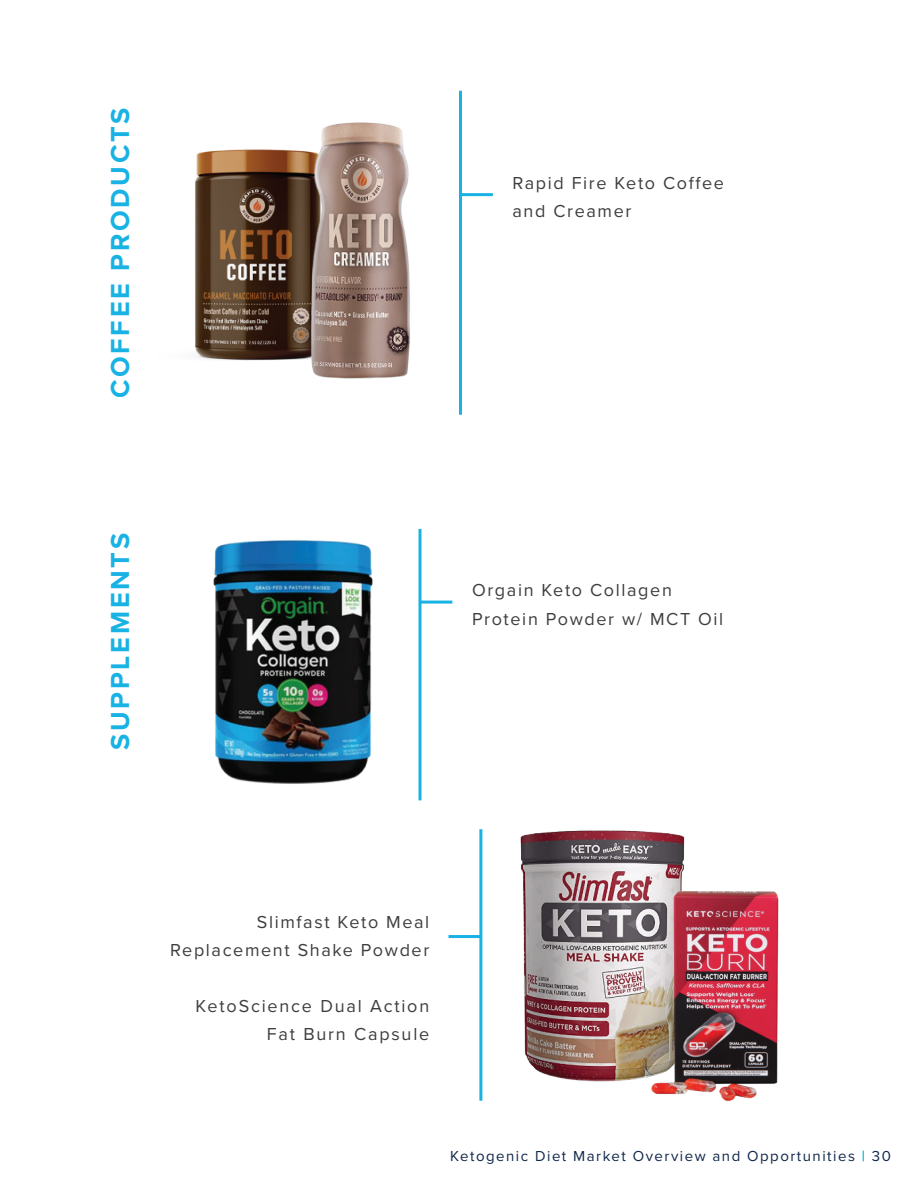
<style>
.page{position:relative;width:918px;height:1188px;background:#fff}
.page>*{position:absolute;margin:0;border:0;box-sizing:border-box;transform-origin:0 0}
.t1{font:700 27px "Proxima Nova";letter-spacing:.1em;color:#18b2e4}
.t2{font:18px/28.5px "Proxima Nova";letter-spacing:.09em;color:#3e3e3f}
.t3{font:15px "Proxima Nova";letter-spacing:.1em;color:#10274a}
.s1{font-weight:700;color:#18b2e4}
</style>
<div class="page">
<hr style="left:459px;top:91px;width:3px;height:324px;background:#18b2e4">
<hr style="left:479px;top:829px;width:3px;height:272px;background:#18b2e4">
<hr style="left:420px;top:601px;width:32px;height:3px;background:#18b2e4">
<hr style="left:449px;top:935px;width:32px;height:3px;background:#18b2e4">
<img style="left:195px;top:150px;width:21px;height:210px">
<img style="left:216px;top:122px;width:277px;height:257px">
<img style="left:213px;top:529px;width:216px;height:271px">
<img style="left:520px;top:830px;width:165px;height:252px">
<img style="left:629px;top:873px;width:150px;height:228px">
<h1 class="t1" style="left:100px;top:398px;width:292px;rotate:-90deg">COFFEE PRODUCTS</h1>
<h1 class="t1" style="left:100px;top:750px;width:218px;rotate:-90deg">SUPPLEMENTS</h1>
<p class="t2" style="left:513px;top:168px;width:213px">Rapid Fire Keto Coffee and Creamer</p>
<p class="t2" style="left:472px;top:575px;width:253px">Orgain Keto Collagen<br>Protein Powder w/ MCT Oil</p>
<p class="t2" style="left:170px;top:907px;width:261px;text-align:right">Slimfast Keto Meal<br>Replacement Shake Powder</p>
<p class="t2" style="left:196px;top:991px;width:235px;text-align:right">KetoScience Dual Action<br>Fat Burn Capsule</p>
<p class="t3" style="left:450px;top:1145px;width:442px">Ketogenic Diet Market Overview and Opportunities <span class="s1">|</span> 30</p>
</div>
